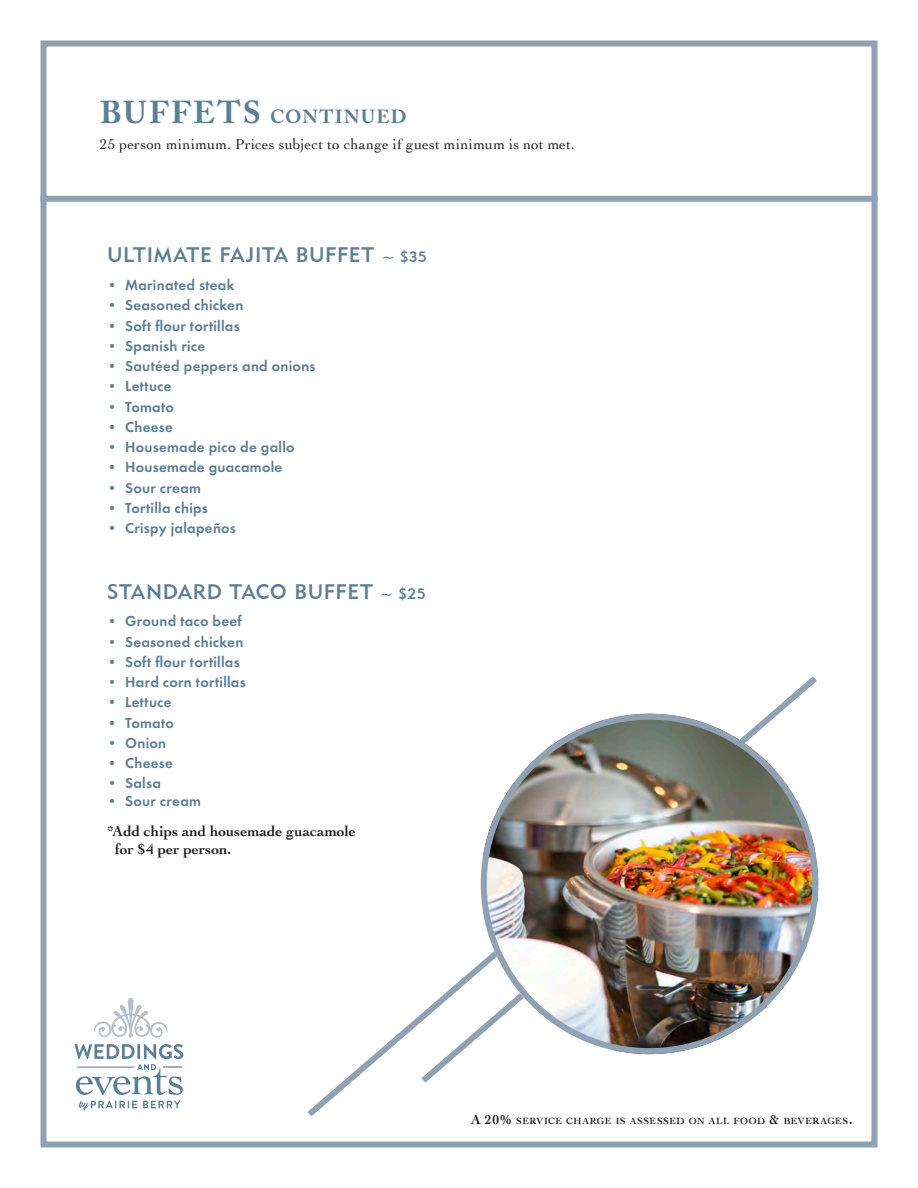
<style>
.page{position:relative;width:918px;height:1188px;background:#fff}
.page>*{position:absolute;margin:0;border:0;box-sizing:border-box;transform-origin:0 0}
.t1{font:21px "Geometric 415 BT Medium A";letter-spacing:.03em;color:#5b7f95}
.t2{font:700 18.9px "Adobe Caslon Pro";letter-spacing:.075em;color:#5b7f95}
.t3{font:600 15px "Futura T";letter-spacing:.02em;color:#5b7f95}
.t4{font:15px "Cochin";letter-spacing:.015em;color:#231f20}
.t5{font:700 15px "Cochin";letter-spacing:.005em;color:#231f20}
.t6{font:700 9.45px "Cochin";letter-spacing:.05em;color:#231f20}
.s1{font-size:31.5px}
.s2{font-size:15px}
.s3{font-size:13.5px}
</style>
<div class="page">
<div style="left:40px;top:40px;width:838px;height:1108px;border:6px solid #90a1b3"></div>
<svg style="left:307px;top:676px;width:512px;height:441px"></svg>
<svg style="left:415px;top:829px;width:298px;height:260px"></svg>
<div style="left:40px;top:196px;width:838px;height:6px;background:#90a1b3"></div>
<img style="left:481px;top:714px;width:337px;height:340px">
<svg style="left:94px;top:998px;width:74px;height:40px"></svg>
<svg style="left:143px;top:1101px;width:37px;height:7px"></svg>
<svg style="left:78px;top:1101px;width:59px;height:9px"></svg>
<svg style="left:75px;top:1044px;width:108px;height:51px"></svg>
<p class="t2" style="left:100px;top:105px;width:308px"><span class="s1">BUFFETS</span> CONTINUED</p>
<p class="t4" style="left:100px;top:134px;width:476px">25 person minimum. Prices subject to change if guest minimum is not met.</p>
<p class="t1" style="left:107px;top:242px;width:321px">ULTIMATE FAJITA BUFFET <span class="s2">~ $35</span></p>
<p class="t3" style="left:107px;top:276px;width:129px">• Marinated steak</p>
<p class="t3" style="left:107px;top:296px;width:138px">• Seasoned chicken</p>
<p class="t3" style="left:107px;top:317px;width:134px">• Soft flour tortillas</p>
<p class="t3" style="left:107px;top:337px;width:100px">• Spanish rice</p>
<p class="t3" style="left:107px;top:357px;width:210px">• Sautéed peppers and onions</p>
<p class="t3" style="left:107px;top:377px;width:66px">• Lettuce</p>
<p class="t3" style="left:107px;top:398px;width:68px">• Tomato</p>
<p class="t3" style="left:107px;top:418px;width:67px">• Cheese</p>
<p class="t3" style="left:107px;top:438px;width:189px">• Housemade pico de gallo</p>
<p class="t3" style="left:107px;top:458px;width:177px">• Housemade guacamole</p>
<p class="t3" style="left:107px;top:479px;width:95px">• Sour cream</p>
<p class="t3" style="left:107px;top:499px;width:102px">• Tortilla chips</p>
<p class="t3" style="left:107px;top:519px;width:130px">• Crispy jalapeños</p>
<p class="t1" style="left:107px;top:578px;width:320px">STANDARD TACO BUFFET <span class="s2">~ $25</span></p>
<p class="t3" style="left:107px;top:612px;width:136px">• Ground taco beef</p>
<p class="t3" style="left:107px;top:633px;width:138px">• Seasoned chicken</p>
<p class="t3" style="left:107px;top:653px;width:134px">• Soft flour tortillas</p>
<p class="t3" style="left:107px;top:673px;width:140px">• Hard corn tortillas</p>
<p class="t3" style="left:107px;top:693px;width:66px">• Lettuce</p>
<p class="t3" style="left:107px;top:714px;width:68px">• Tomato</p>
<p class="t3" style="left:107px;top:734px;width:61px">• Onion</p>
<p class="t3" style="left:107px;top:754px;width:67px">• Cheese</p>
<p class="t3" style="left:107px;top:774px;width:55px">• Salsa</p>
<p class="t3" style="left:107px;top:792px;width:95px">• Sour cream</p>
<p class="t5" style="left:107px;top:821px;width:250px">*Add chips and housemade guacamole</p>
<p class="t5" style="left:115px;top:839px;width:118px">for $4 per person.</p>
<p class="t6" style="left:471px;top:1115px;width:383px"><span class="s3">A 20%</span> SERVICE CHARGE IS ASSESSED ON ALL FOOD <span class="s3">&amp;</span> BEVERAGES<span class="s3">.</span></p>
</div>
